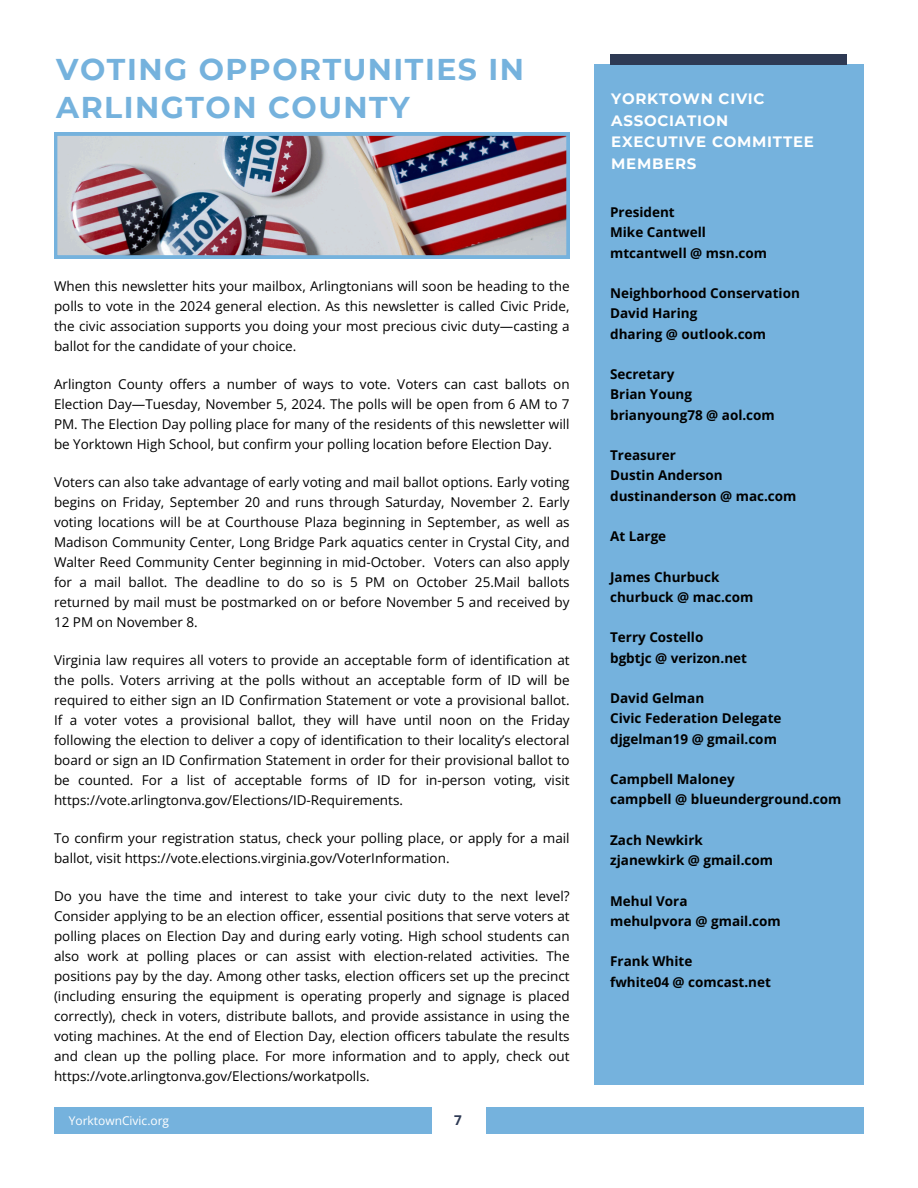
<style>
.page{position:relative;width:918px;height:1188px;background:#fff}
.page>*{position:absolute;margin:0;border:0;box-sizing:border-box;transform-origin:0 0}
.t1{font:700 30px/37.2px "Montserrat";letter-spacing:.05em;color:#75b2dd}
.t2{font:700 15px/21.3px "Montserrat";letter-spacing:.05em;color:#fff}
.t3{font:13.5px/20px "Open Sans";color:#000;text-align:justify}
.t4{font:700 13.5px/20.2px "Open Sans";color:#000}
.t5{font:700 13.5px "Open Sans";color:#2e3a54}
.t6{font:12px "Open Sans";color:#fff}
</style>
<div class="page">
<div style="left:595px;top:65px;width:269px;height:1020px;background:#75b2dd"></div>
<div style="left:610px;top:54px;width:236px;height:11px;background:#2e3a54"></div>
<div style="left:54px;top:1108px;width:378px;height:26px;background:#75b2dd"></div>
<div style="left:486px;top:1108px;width:378px;height:26px;background:#75b2dd"></div>
<img style="left:54px;top:133px;width:515px;height:126px">
<h1 class="t1" style="left:56px;top:51px;width:469px">VOTING OPPORTUNITIES IN<br>ARLINGTON COUNTY</h1>
<p class="t3" style="left:54px;top:275px;width:517px">When this newsletter hits your mailbox, Arlingtonians will soon be heading to the polls to vote in the 2024 general election. As this newsletter is called Civic Pride, the civic association supports you doing your most precious civic duty—casting a ballot for the candidate of your choice.</p>
<p class="t3" style="left:54px;top:373px;width:517px">Arlington County offers a number of ways to vote. Voters can cast ballots on Election Day—Tuesday, November 5, 2024. The polls will be open from 6 AM to 7<br>PM. The Election Day polling place for many of the residents of this newsletter will be Yorktown High School, but confirm your polling location before Election Day.</p>
<p class="t3" style="left:54px;top:471px;width:517px">Voters can also take advantage of early voting and mail ballot options. Early voting begins on Friday, September 20 and runs through Saturday, November 2. Early voting locations will be at Courthouse Plaza beginning in September, as well as Madison Community Center, Long Bridge Park aquatics center in Crystal City, and Walter Reed Community Center beginning in mid-October. Voters can also apply for a mail ballot. The deadline to do so is 5 PM on October 25.Mail ballots returned by mail must be postmarked on or before November 5 and received by 12 PM on November 8.</p>
<p class="t3" style="left:54px;top:649px;width:517px">Virginia law requires all voters to provide an acceptable form of identification at the polls. Voters arriving at the polls without an acceptable form of ID will be required to either sign an ID Confirmation Statement or vote a provisional ballot.<br>If a voter votes a provisional ballot, they will have until noon on the Friday following the election to deliver a copy of identification to their locality’s electoral board or sign an ID Confirmation Statement in order for their provisional ballot to be counted. For a list of acceptable forms of ID for in-person voting, visit https://vote.arlingtonva.gov/Elections/ID-Requirements.</p>
<p class="t3" style="left:54px;top:827px;width:517px">To confirm your registration status, check your polling place, or apply for a mail ballot, visit https://vote.elections.virginia.gov/VoterInformation.</p>
<h3 class="t3" style="left:54px;top:885px;width:517px">Do you have the time and interest to take your civic duty to the next level?<br>Consider applying to be an election officer, essential positions that serve voters at polling places on Election Day and during early voting. High school students can also work at polling places or can assist with election-related activities. The positions pay by the day. Among other tasks, election officers set up the precinct (including ensuring the equipment is operating properly and signage is placed correctly), check in voters, distribute ballots, and provide assistance in using the voting machines. At the end of Election Day, election officers tabulate the results and clean up the polling place. For more information and to apply, check out https://vote.arlingtonva.gov/Elections/workatpolls.</h3>
<p class="t6" style="left:69px;top:1112px;width:102px">YorktownCivic.org</p>
<p class="t5" style="left:454px;top:1111px;width:9px">7</p>
<p class="t2" style="left:611px;top:88px;width:204px">YORKTOWN CIVIC<br>ASSOCIATION<br>EXECUTIVE COMMITTEE<br>MEMBERS</p>
<h4 class="t4" style="left:610px;top:202px;width:158px">President<br>Mike Cantwell mtcantwell @ msn.com</h4>
<h4 class="t4" style="left:610px;top:283px;width:191px">Neighborhood Conservation<br>David Haring<br>dharing @ outlook.com</h4>
<h4 class="t4" style="left:610px;top:364px;width:166px">Secretary<br>Brian Young brianyoung78 @ aol.com</h4>
<h4 class="t4" style="left:610px;top:445px;width:188px">Treasurer<br>Dustin Anderson dustinanderson @ mac.com</h4>
<h4 class="t4" style="left:610px;top:526px;width:58px">At Large</h4>
<h4 class="t4" style="left:610px;top:566px;width:145px">James Churbuck churbuck @ mac.com</h4>
<h2 class="t4" style="left:610px;top:627px;width:138px">Terry Costello bgbtjc @ verizon.net</h2>
<p class="t4" style="left:610px;top:688px;width:173px">David Gelman<br>Civic Federation Delegate djgelman19 @ gmail.com</p>
<p class="t4" style="left:610px;top:769px;width:233px">Campbell Maloney<br>campbell @ blueunderground.com</p>
<p class="t4" style="left:610px;top:830px;width:164px">Zach Newkirk zjanewkirk @ gmail.com</p>
<p class="t4" style="left:610px;top:890px;width:172px">Mehul Vora<br>mehulpvora @ gmail.com</p>
<p class="t4" style="left:610px;top:951px;width:84px">Frank White</p>
<p class="t4" style="left:610px;top:971px;width:162px">fwhite04 @ comcast.net</p>
</div>
